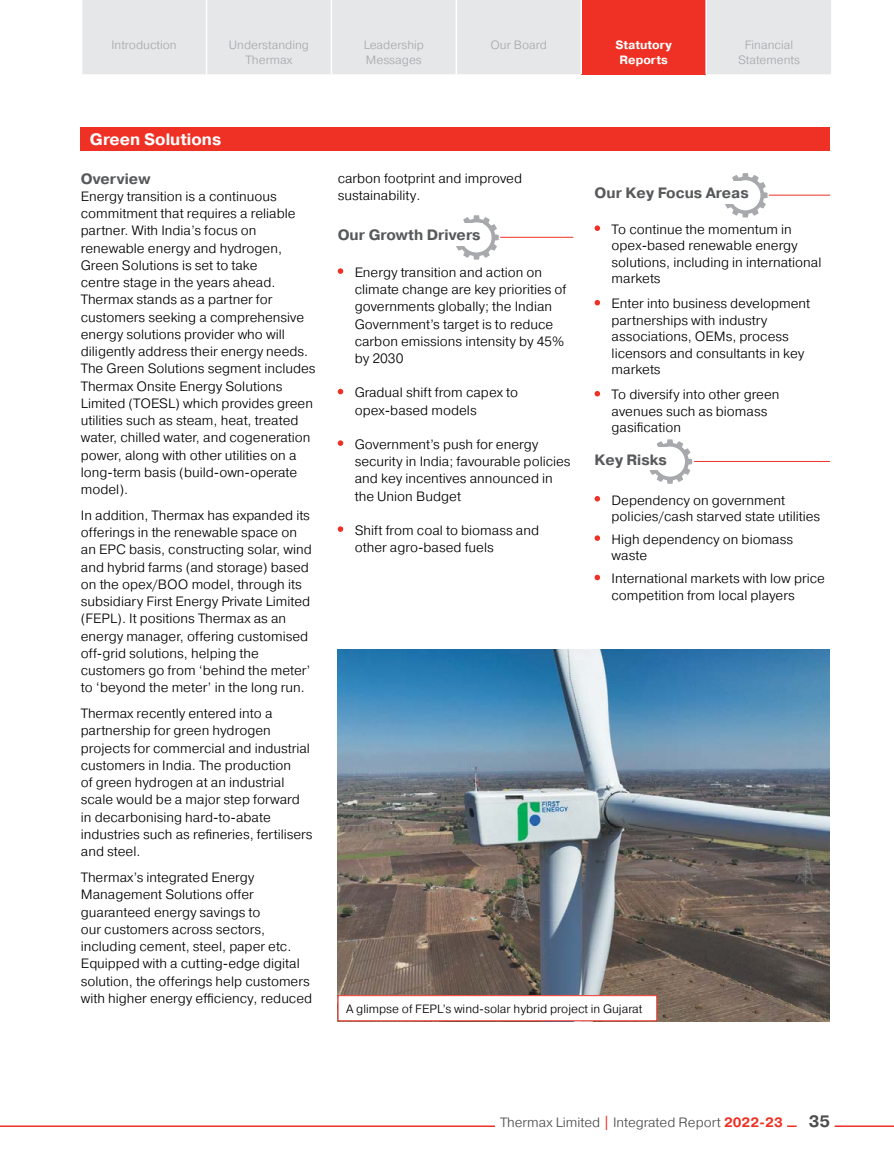
<style>
.page{position:relative;width:894px;height:1161px;background:#fff}
.page>*{position:absolute;margin:0;border:0;box-sizing:border-box;transform-origin:0 0}
.t1{font:700 16.5px "Pragmatica";color:#fff}
.t2{font:700 16.5px "Pragmatica";color:#4d4d4f}
.t3{font:700 15px "Pragmatica";color:#58595b}
.t4{font:300 13.5px/17.2px "Pragmatica";color:#000}
.t5{font:300 13.5px "Pragmatica";color:#4d4d4f}
.t6{font:300 12px/15px "Pragmatica";color:#a7a9ac;text-align:center}
.t7{font:300 12px "Pragmatica";color:#000}
.t8{font:700 12px/15px "Pragmatica";color:#fff;text-align:center}
.s1{font-weight:700;color:#ee3124}
</style>
<div class="page">
<hr style="left:834px;top:1125px;width:59px;height:2px;background:#ee3124">
<svg style="left:787px;top:1125px;width:9px;height:2px"></svg>
<hr style="left:0;top:1125px;width:495px;height:2px;background:#ee3124">
<div style="left:82px;top:0;width:748px;height:74px;background:#e6e7e8"></div>
<div style="left:581px;top:0;width:125px;height:74px;background:#ee3124"></div>
<hr style="left:330px;top:0;width:2px;height:74px;background:#fff">
<hr style="left:455px;top:0;width:2px;height:74px;background:#fff">
<hr style="left:206px;top:0;width:1px;height:74px;background:#fff">
<hr style="left:580px;top:0;width:1px;height:74px;background:#fff">
<hr style="left:705px;top:0;width:1px;height:74px;background:#fff">
<svg style="left:456px;top:215px;width:42px;height:45px"></svg>
<div style="left:461px;top:222px;width:30px;height:30px;background:#fff;border-radius:50%"></div>
<div style="left:406px;top:224px;width:76px;height:22px;background:#fff"></div>
<hr style="left:500px;top:237px;width:73px;height:1px;background:#ee3124">
<svg style="left:337px;top:268px;width:6px;height:6px"></svg>
<svg style="left:337px;top:389px;width:6px;height:5px"></svg>
<svg style="left:337px;top:440px;width:6px;height:6px"></svg>
<svg style="left:337px;top:526px;width:6px;height:6px"></svg>
<svg style="left:725px;top:173px;width:42px;height:44px"></svg>
<div style="left:730px;top:180px;width:30px;height:30px;background:#fff;border-radius:50%"></div>
<div style="left:663px;top:181px;width:76px;height:23px;background:#fff"></div>
<hr style="left:768px;top:195px;width:61px;height:1px;background:#ee3124">
<svg style="left:594px;top:225px;width:6px;height:6px"></svg>
<svg style="left:594px;top:300px;width:6px;height:5px"></svg>
<svg style="left:594px;top:391px;width:6px;height:5px"></svg>
<svg style="left:649px;top:439px;width:43px;height:45px"></svg>
<div style="left:654px;top:447px;width:30px;height:30px;background:#fff;border-radius:50%"></div>
<div style="left:633px;top:448px;width:39px;height:22px;background:#fff"></div>
<hr style="left:693px;top:461px;width:136px;height:1px;background:#ee3124">
<svg style="left:594px;top:496px;width:6px;height:6px"></svg>
<svg style="left:594px;top:535px;width:6px;height:6px"></svg>
<svg style="left:594px;top:575px;width:6px;height:5px"></svg>
<div style="left:81px;top:128px;width:748px;height:23px;background:#ee3124"></div>
<img style="left:337px;top:650px;width:492px;height:371px">
<div style="left:338px;top:996px;width:318px;height:25px;background:#fff"></div>
<div style="left:337px;top:995px;width:320px;height:26px;border:1px solid #ee3124"></div>
<p class="t6" style="left:111px;top:37px;width:67px">Introduction</p>
<p class="t6" style="left:229px;top:37px;width:81px">Understanding<br>Thermax</p>
<p class="t6" style="left:363px;top:37px;width:62px;text-align:left">Leadership<br>Messages</p>
<p class="t6" style="left:490px;top:37px;width:58px">Our Board</p>
<p class="t8" style="left:615px;top:37px;width:58px">Statutory<br>Reports</p>
<p class="t6" style="left:737px;top:37px;width:63px">Financial<br>Statements</p>
<p class="t1" style="left:90px;top:128px;width:133px">Green Solutions</p>
<p class="t3" style="left:81px;top:169px;width:71px">Overview</p>
<p class="t4" style="left:81px;top:187px;width:236px">Energy transition is a continuous commitment that requires a reliable partner. With India’s focus on renewable energy and hydrogen, Green Solutions is set to take<br>centre stage in the years ahead.<br>Thermax stands as a partner for customers seeking a comprehensive energy solutions provider who will diligently address their energy needs.<br>The Green Solutions segment includes Thermax Onsite Energy Solutions Limited (TOESL) which provides green utilities such as steam, heat, treated water, chilled water, and cogeneration power, along with other utilities on a long-term basis (build-own-operate model).</p>
<p class="t4" style="left:81px;top:506px;width:232px">In addition, Thermax has expanded its offerings in the renewable space on an EPC basis, constructing solar, wind and hybrid farms (and storage) based on the opex/BOO model, through its subsidiary First Energy Private Limited (FEPL). It positions Thermax as an energy manager, offering customised off-grid solutions, helping the customers go from ‘behind the meter’ to ‘beyond the meter’ in the long run.</p>
<p class="t4" style="left:81px;top:705px;width:233px">Thermax recently entered into a partnership for green hydrogen projects for commercial and industrial customers in India. The production<br>of green hydrogen at an industrial scale would be a major step forward in decarbonising hard-to-abate industries such as refineries, fertilisers and steel.</p>
<p class="t4" style="left:81px;top:868px;width:233px">Thermax’s integrated Energy Management Solutions offer guaranteed energy savings to<br>our customers across sectors, including cement, steel, paper etc.<br>Equipped with a cutting-edge digital solution, the offerings help customers with higher energy efficiency, reduced</p>
<p class="t4" style="left:337px;top:169px;width:186px">carbon footprint and improved sustainability.</p>
<p class="t3" style="left:337px;top:226px;width:144px">Our Growth Drivers</p>
<p class="t4" style="left:354px;top:263px;width:213px">Energy transition and action on climate change are key priorities of governments globally; the Indian<br>Government’s target is to reduce carbon emissions intensity by 45% by 2030</p>
<p class="t4" style="left:354px;top:384px;width:165px">Gradual shift from capex to opex-based models</p>
<p class="t4" style="left:354px;top:435px;width:217px">Government’s push for energy security in India; favourable policies and key incentives announced in the Union Budget</p>
<p class="t4" style="left:354px;top:521px;width:186px">Shift from coal to biomass and other agro-based fuels</p>
<p class="t3" style="left:594px;top:183px;width:156px">Our Key Focus Areas</p>
<p class="t4" style="left:611px;top:221px;width:211px;line-height:16.5px">To continue the momentum in opex-based renewable energy solutions, including in international markets</p>
<p class="t4" style="left:611px;top:295px;width:200px;line-height:16.5px">Enter into business development partnerships with industry associations, OEMs, process licensors and consultants in key markets</p>
<p class="t4" style="left:611px;top:386px;width:169px;line-height:16.5px">To diversify into other green avenues such as biomass gasification</p>
<p class="t3" style="left:594px;top:450px;width:74px">Key Risks</p>
<p class="t4" style="left:611px;top:491px;width:210px;line-height:16.5px">Dependency on government policies/cash starved state utilities</p>
<p class="t4" style="left:611px;top:531px;width:183px;line-height:16.5px">High dependency on biomass waste</p>
<p class="t4" style="left:611px;top:570px;width:215px;line-height:16.5px">International markets with low price competition from local players</p>
<p class="t7" style="left:346px;top:1001px;width:298px">A glimpse of FEPL’s wind-solar hybrid project in Gujarat</p>
<p class="t5" style="left:500px;top:1114px;width:284px">Thermax Limited <span class="s1">|</span> Integrated Report <span class="s1">2022-23</span></p>
<p class="t2" style="left:808px;top:1111px;width:23px">35</p>
</div>
